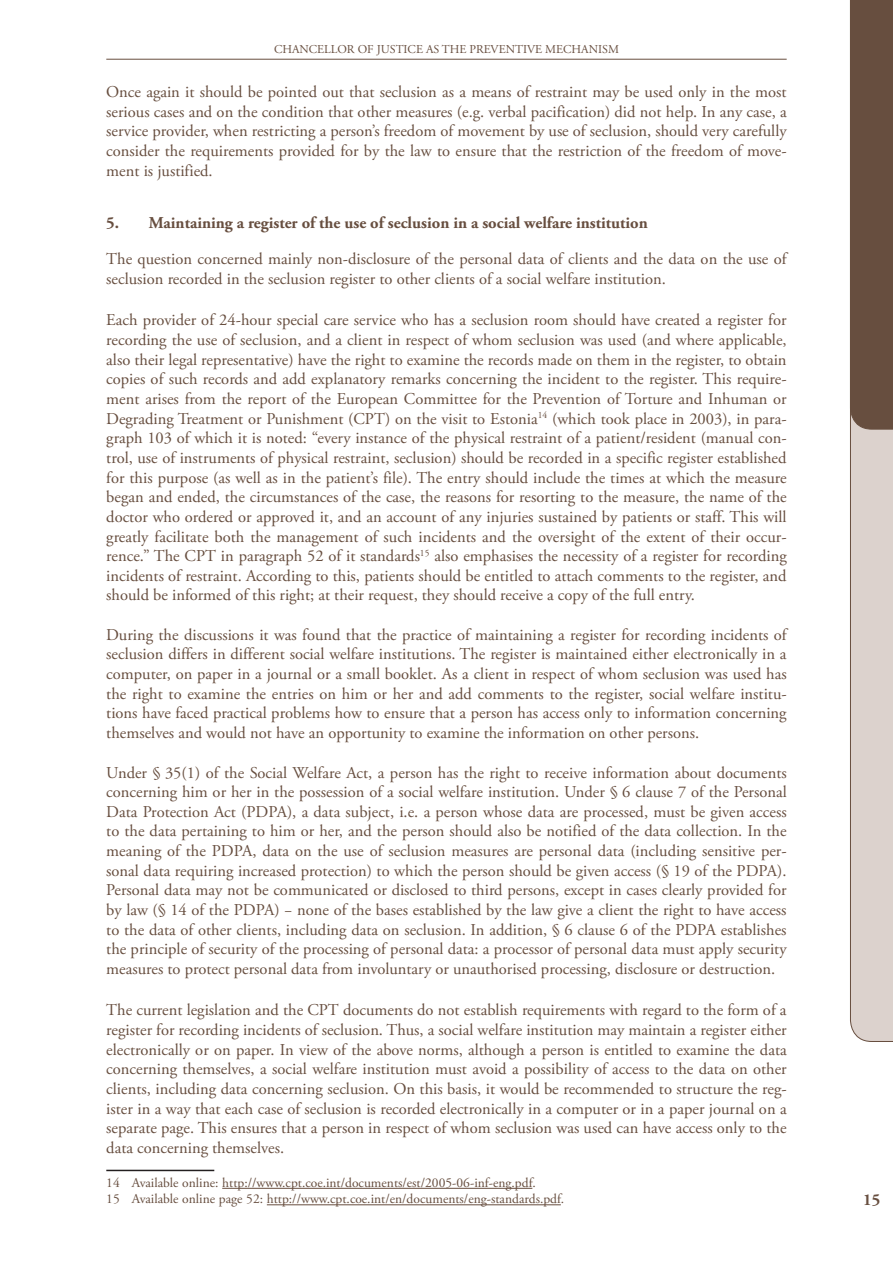
<style>
.page{position:relative;width:893px;height:1263px;background:#fff}
.page>*{position:absolute;margin:0;border:0;box-sizing:border-box;transform-origin:0 0}
.t1{font:16.5px/19.6px "Adobe Garamond Pro";color:#674e3f;text-align:justify}
.t2{font:700 16.5px "Adobe Garamond Pro";color:#674e3f}
.t3{font:13.5px/16.5px "Adobe Garamond Pro";color:#674e3f}
.t4{font:12px "Adobe Garamond Pro";color:#674e3f}
</style>
<div class="page">
<svg style="left:850px;top:0;width:43px;height:1042px;background:#aa9a90"></svg>
<hr style="left:106px;top:59px;width:681px;height:1px;background:#674e3f">
<hr style="left:106px;top:1170px;width:108px;height:1px;background:#231f20">
<hr style="left:222px;top:1188px;width:310px;height:1px;background:#674e3f">
<hr style="left:267px;top:1204px;width:294px;height:1px;background:#674e3f">
<p class="t4" style="left:274px;top:42px;width:346px">CHANCELLOR OF JUSTICE AS THE PREVENTIVE MECHANISM</p>
<p class="t1" style="left:106px;top:83px;width:682px">Once again it should be pointed out that seclusion as a means of restraint may be used only in the most serious cases and on the condition that other measures (e.g. verbal pacification) did not help. In any case, a service provider, when restricting a person’s freedom of movement by use of seclusion, should very carefully consider the requirements provided for by the law to ensure that the restriction of the freedom of move&shy;ment is justified.</p>
<p class="t2" style="left:106px;top:213px;width:543px">5. Maintaining a register of the use of seclusion in a social welfare institution</p>
<p class="t1" style="left:106px;top:250px;width:682px">The question concerned mainly non-disclosure of the personal data of clients and the data on the use of seclusion recorded in the seclusion register to other clients of a social welfare institution.</p>
<p class="t1" style="left:106px;top:311px;width:682px">Each provider of 24-hour special care service who has a seclusion room should have created a register for recording the use of seclusion, and a client in respect of whom seclusion was used (and where applicable, also their legal representative) have the right to examine the records made on them in the register, to obtain copies of such records and add explanatory remarks concerning the incident to the register. This require&shy;ment arises from the report of the European Committee for the Prevention of Torture and Inhuman or Degrading Treatment or Punishment (CPT) on the visit to Estonia<sup>14</sup> (which took place in 2003), in para&shy;graph 103 of which it is noted: “every instance of the physical restraint of a patient/resident (manual con&shy;trol, use of instruments of physical restraint, seclusion) should be recorded in a specific register established for this purpose (as well as in the patient’s file). The entry should include the times at which the measure began and ended, the circumstances of the case, the reasons for resorting to the measure, the name of the doctor who ordered or approved it, and an account of any injuries sustained by patients or staff. This will greatly facilitate both the management of such incidents and the oversight of the extent of their occur&shy;rence.” The CPT in paragraph 52 of it standards<sup>15</sup> also emphasises the necessity of a register for recording incidents of restraint. According to this, patients should be entitled to attach comments to the register, and should be informed of this right; at their request, they should receive a copy of the full entry.</p>
<p class="t1" style="left:106px;top:625px;width:682px">During the discussions it was found that the practice of maintaining a register for recording incidents of seclusion differs in different social welfare institutions. The register is maintained either electronically in a computer, on paper in a journal or a small booklet. As a client in respect of whom seclusion was used has the right to examine the entries on him or her and add comments to the register, social welfare institu&shy;tions have faced practical problems how to ensure that a person has access only to information concerning themselves and would not have an opportunity to examine the information on other persons.</p>
<p class="t1" style="left:106px;top:763px;width:682px">Under § 35(1) of the Social Welfare Act, a person has the right to receive information about documents concerning him or her in the possession of a social welfare institution. Under § 6 clause 7 of the Personal Data Protection Act (PDPA), a data subject, i.e. a person whose data are processed, must be given access to the data pertaining to him or her, and the person should also be notified of the data collection. In the meaning of the PDPA, data on the use of seclusion measures are personal data (including sensitive per&shy;sonal data requiring increased protection) to which the person should be given access (§ 19 of the PDPA).<br>Personal data may not be communicated or disclosed to third persons, except in cases clearly provided for by law (§ 14 of the PDPA) − none of the bases established by the law give a client the right to have access to the data of other clients, including data on seclusion. In addition, § 6 clause 6 of the PDPA establishes the principle of security of the processing of personal data: a processor of personal data must apply security measures to protect personal data from involuntary or unauthorised processing, disclosure or destruction.</p>
<p class="t1" style="left:106px;top:1001px;width:682px">The current legislation and the CPT documents do not establish requirements with regard to the form of a register for recording incidents of seclusion. Thus, a social welfare institution may maintain a register either electronically or on paper. In view of the above norms, although a person is entitled to examine the data concerning themselves, a social welfare institution must avoid a possibility of access to the data on other clients, including data concerning seclusion. On this basis, it would be recommended to structure the reg&shy;ister in a way that each case of seclusion is recorded electronically in a computer or in a paper journal on a separate page. This ensures that a person in respect of whom seclusion was used can have access only to the data concerning themselves.</p>
<p class="t3" style="left:106px;top:1175px;width:459px">14 Available online: http://www.cpt.coe.int/documents/est/2005-06-inf-eng.pdf.<br>15 Available online page 52: http://www.cpt.coe.int/en/documents/eng-standards.pdf.</p>
<p class="t2" style="left:863px;top:1190px;width:19px">15</p>
</div>
